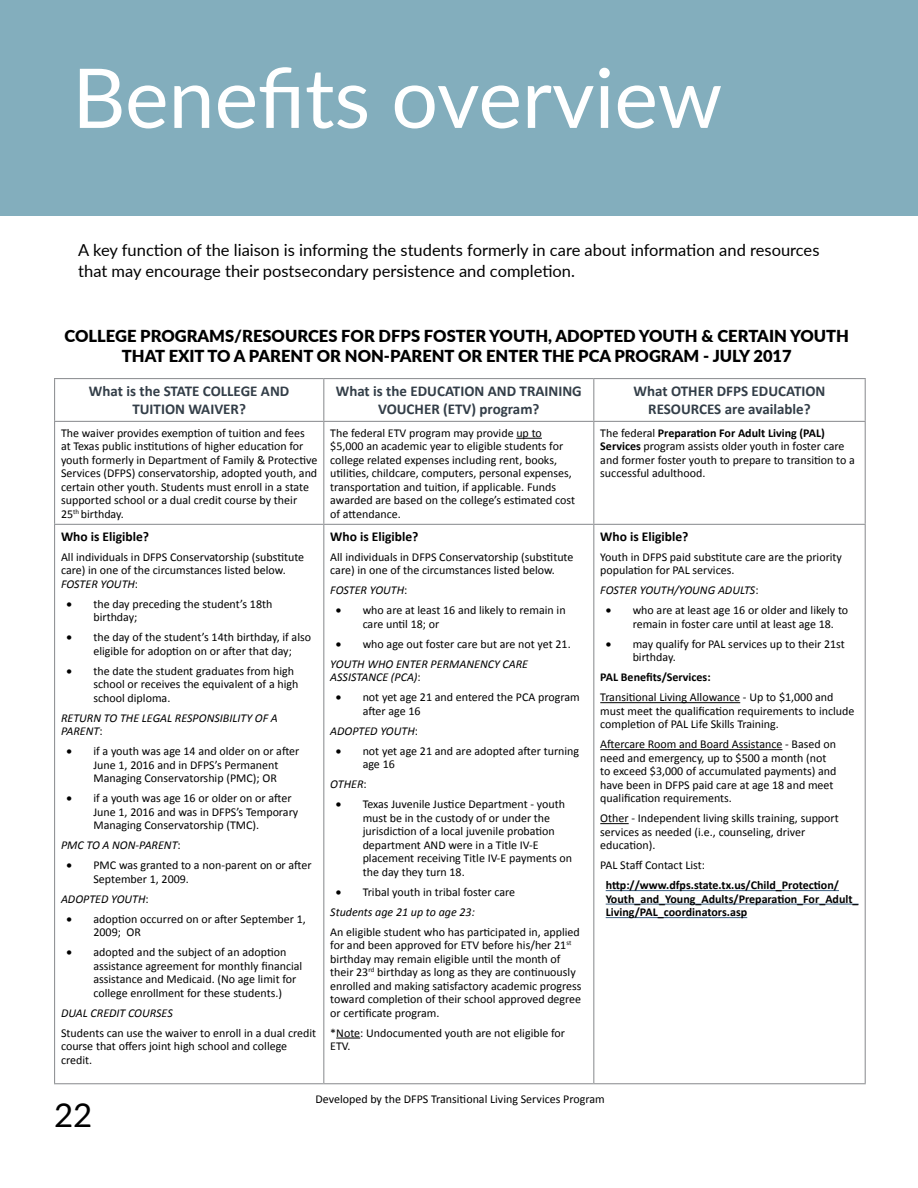
<style>
.page{position:relative;width:918px;height:1188px;background:#fff}
.page>*{position:absolute;margin:0;border:0;box-sizing:border-box;transform-origin:0 0}
.Section_Heading_-_He{font:82.5px "Lato";color:#fff}
.t1{font:33px "Lato";color:#000}
.body_text{font:16.5px/21px "Lato";color:#000}
.t2{font:900 16.5px/19.8px "Lato";color:#000;text-align:center}
.t3{font:700 15px/17.2px "Calibri";color:#333e48;text-align:center}
.t4{font:700 13.5px "Calibri";color:#000}
.t5{font:12px/13.5px "Calibri";color:#000}
.t6{font:italic 12px/13.5px "Calibri";color:#000}
.t7{font:700 12px/13.5px "Calibri";color:#000}
.s1{font-weight:700}
.s2{font-style:italic}
.s3{font-style:normal}
</style>
<div class="page">
<div style="left:0;top:0;width:918px;height:216px;background:#83aebd"></div>
<hr style="left:54px;top:378px;width:270px;height:1px;background:#939598">
<hr style="left:54px;top:379px;width:1px;height:42px;background:#939598">
<hr style="left:324px;top:378px;width:270px;height:1px;background:#939598">
<hr style="left:323px;top:379px;width:1px;height:42px;background:#939598">
<hr style="left:594px;top:378px;width:272px;height:1px;background:#939598">
<hr style="left:593px;top:379px;width:1px;height:42px;background:#939598">
<hr style="left:865px;top:379px;width:1px;height:42px;background:#939598">
<hr style="left:54px;top:421px;width:270px;height:1px;background:#939598">
<hr style="left:54px;top:422px;width:1px;height:102px;background:#939598">
<hr style="left:324px;top:421px;width:270px;height:1px;background:#939598">
<hr style="left:323px;top:422px;width:1px;height:102px;background:#939598">
<hr style="left:594px;top:421px;width:272px;height:1px;background:#939598">
<hr style="left:593px;top:422px;width:1px;height:102px;background:#939598">
<hr style="left:865px;top:422px;width:1px;height:102px;background:#939598">
<hr style="left:54px;top:524px;width:270px;height:1px;background:#939598">
<hr style="left:54px;top:525px;width:1px;height:558px;background:#939598">
<hr style="left:324px;top:524px;width:270px;height:1px;background:#939598">
<hr style="left:323px;top:525px;width:1px;height:558px;background:#939598">
<hr style="left:594px;top:524px;width:272px;height:1px;background:#939598">
<hr style="left:593px;top:525px;width:1px;height:558px;background:#939598">
<hr style="left:865px;top:525px;width:1px;height:558px;background:#939598">
<hr style="left:54px;top:1083px;width:270px;height:1px;background:#939598">
<hr style="left:324px;top:1083px;width:270px;height:1px;background:#939598">
<hr style="left:594px;top:1083px;width:272px;height:1px;background:#939598">
<svg style="left:516px;top:438px;width:26px;height:1px"></svg>
<svg style="left:336px;top:1038px;width:24px;height:1px"></svg>
<hr style="left:600px;top:702px;width:140px;height:1px;background:#000">
<hr style="left:600px;top:749px;width:182px;height:1px;background:#000">
<svg style="left:600px;top:823px;width:29px;height:1px"></svg>
<hr style="left:606px;top:890px;width:233px;height:1px;background:#3c5e81">
<hr style="left:606px;top:904px;width:253px;height:1px;background:#3c5e81">
<hr style="left:606px;top:917px;width:141px;height:1px;background:#3c5e81">
<h1 class="Section_Heading_-_He" style="left:72px;top:39px;width:652px">Benefits overview</h1>
<p class="body_text" style="left:78px;top:239px;width:743px">A key function of the liaison is informing the students formerly in care about information and resources that may encourage their postsecondary persistence and completion.</p>
<p class="t2" style="left:65px;top:326px;width:786px">COLLEGE PROGRAMS/RESOURCES FOR DFPS FOSTER YOUTH, ADOPTED YOUTH &amp; CERTAIN YOUTH<br>THAT EXIT TO A PARENT OR NON-PARENT OR ENTER THE PCA PROGRAM - JULY 2017</p>
<p class="t3" style="left:89px;top:383px;width:202px">What is the STATE COLLEGE AND<br>TUITION WAIVER?</p>
<p class="t3" style="left:336px;top:383px;width:248px">What is the EDUCATION AND TRAINING<br>VOUCHER (ETV) program?</p>
<p class="t3" style="left:634px;top:383px;width:194px">What OTHER DFPS EDUCATION<br>RESOURCES are available?</p>
<p class="t5" style="left:61px;top:426px;width:258px">The waiver provides exemption of tuition and fees at Texas public institutions of higher education for youth formerly in Department of Family &amp; Protective Services (DFPS) conservatorship, adopted youth, and certain other youth. Students must enroll in a state supported school or a dual credit course by their 25<sup>th</sup> birthday.</p>
<p class="t5" style="left:330px;top:426px;width:246px">The federal ETV program may provide up to $5,000 an academic year to eligible students for college related expenses including rent, books, utilities, childcare, computers, personal expenses, transportation and tuition, if applicable. Funds awarded are based on the college’s estimated cost of attendance.</p>
<p class="t5" style="left:600px;top:426px;width:256px">The federal <span class="s1">Preparation For Adult Living (PAL)<br>Services</span> program assists older youth in foster care and former foster youth to prepare to transition to a successful adulthood.</p>
<p class="t4" style="left:61px;top:528px;width:90px">Who is Eligible?</p>
<p class="t5" style="left:61px;top:550px;width:245px">All individuals in DFPS Conservatorship (substitute care) in one of the circumstances listed below.<br><span class="s2">FOSTER YOUTH</span>:</p>
<p class="t5" style="left:93px;top:597px;width:181px;text-indent:-27px">• the day preceding the student’s 18th birthday;</p>
<p class="t5" style="left:93px;top:631px;width:219px;text-indent:-27px">• the day of the student’s 14th birthday, if also eligible for adoption on or after that day;</p>
<p class="t5" style="left:93px;top:664px;width:207px;text-indent:-27px">• the date the student graduates from high school or receives the equivalent of a high school diploma.</p>
<p class="t6" style="left:61px;top:711px;width:218px">RETURN TO THE LEGAL RESPONSIBILITY OF A<br>PARENT<span class="s3">:</span></p>
<p class="t5" style="left:66px;top:745px;width:235px;text-align:center">• if a youth was age 14 and older on or after<br>June 1, 2016 and in DFPS’s Permanent<br>Managing Conservatorship (PMC); OR</p>
<p class="t5" style="left:93px;top:792px;width:206px;text-indent:-27px">• if a youth was age 16 or older on or after<br>June 1, 2016 and was in DFPS’s Temporary<br>Managing Conservatorship (TMC).</p>
<p class="t6" style="left:61px;top:838px;width:121px">PMC TO A NON-PARENT<span class="s3">:</span></p>
<p class="t5" style="left:93px;top:859px;width:220px;text-indent:-27px">• PMC was granted to a non-parent on or after<br>September 1, 2009.</p>
<p class="t6" style="left:61px;top:892px;width:89px">ADOPTED YOUTH<span class="s3">:</span></p>
<p class="t5" style="left:93px;top:912px;width:214px;text-indent:-27px">• adoption occurred on or after September 1,<br>2009; OR</p>
<p class="t5" style="left:93px;top:946px;width:210px;text-indent:-27px">• adopted and the subject of an adoption assistance agreement for monthly financial assistance and Medicaid. (No age limit for college enrollment for these students.)</p>
<p class="t6" style="left:61px;top:1006px;width:113px">DUAL CREDIT COURSES</p>
<p class="t5" style="left:61px;top:1026px;width:257px">Students can use the waiver to enroll in a dual credit course that offers joint high school and college credit.</p>
<p class="t4" style="left:330px;top:528px;width:90px">Who is Eligible?</p>
<p class="t5" style="left:330px;top:550px;width:245px">All individuals in DFPS Conservatorship (substitute care) in one of the circumstances listed below.</p>
<p class="t6" style="left:330px;top:583px;width:79px">FOSTER YOUTH<span class="s3">:</span></p>
<p class="t5" style="left:363px;top:604px;width:204px;text-indent:-27px">• who are at least 16 and likely to remain in care until 18; or</p>
<p class="t5" style="left:330px;top:634px;width:242px;line-height:20px;text-indent:5px">• who age out foster care but are not yet 21.<br><span class="s2">YOUTH WHO ENTER PERMANENCY CARE</span></p>
<p class="t6" style="left:330px;top:670px;width:92px">ASSISTANCE (PCA)<span class="s3">:</span></p>
<p class="t5" style="left:363px;top:691px;width:219px;text-indent:-27px">• not yet age 21 and entered the PCA program after age 16</p>
<p class="t6" style="left:330px;top:724px;width:89px">ADOPTED YOUTH<span class="s3">:</span></p>
<p class="t5" style="left:363px;top:744px;width:218px;text-indent:-27px">• not yet age 21 and are adopted after turning age 16</p>
<p class="t6" style="left:330px;top:777px;width:38px">OTHER<span class="s3">:</span></p>
<p class="t5" style="left:363px;top:798px;width:211px;text-indent:-27px">• Texas Juvenile Justice Department - youth must be in the custody of or under the jurisdiction of a local juvenile probation department AND were in a Title IV-E placement receiving Title IV-E payments on the day they turn 18.</p>
<p class="t5" style="left:330px;top:882px;width:186px;line-height:20px;text-indent:5px">• Tribal youth in tribal foster care<br><span class="s2">Students age 21 up to age 23:</span></p>
<p class="t5" style="left:330px;top:925px;width:253px">An eligible student who has participated in, applied for and been approved for ETV before his/her 21<sup>st </sup>birthday may remain eligible until the month of their 23<sup>rd</sup> birthday as long as they are continuously enrolled and making satisfactory academic progress toward completion of their school approved degree or certificate program.</p>
<p class="t5" style="left:330px;top:1026px;width:236px">*Note: Undocumented youth are not eligible for<br>ETV.</p>
<p class="t4" style="left:600px;top:528px;width:90px">Who is Eligible?</p>
<p class="t5" style="left:600px;top:550px;width:243px">Youth in DFPS paid substitute care are the priority population for PAL services.</p>
<p class="t6" style="left:600px;top:583px;width:160px">FOSTER YOUTH/YOUNG ADULTS<span class="s3">:</span></p>
<p class="t5" style="left:633px;top:604px;width:217px;text-indent:-27px">• who are at least age 16 or older and likely to remain in foster care until at least age 18.</p>
<p class="t5" style="left:633px;top:637px;width:214px;text-indent:-27px">• may qualify for PAL services up to their 21st birthday.</p>
<p class="t7" style="left:600px;top:671px;width:112px">PAL Benefits/Services:</p>
<p class="t5" style="left:600px;top:691px;width:256px">Transitional Living Allowance - Up to $1,000 and must meet the qualification requirements to include completion of PAL Life Skills Training.</p>
<p class="t5" style="left:600px;top:738px;width:238px">Aftercare Room and Board Assistance - Based on need and emergency, up to $500 a month (not to exceed $3,000 of accumulated payments) and have been in DFPS paid care at age 18 and meet qualification requirements.</p>
<p class="t5" style="left:600px;top:812px;width:240px">Other - Independent living skills training, support services as needed (i.e., counseling, driver education).</p>
<p class="t5" style="left:600px;top:859px;width:106px">PAL Staff Contact List:</p>
<p class="t7" style="left:606px;top:879px;width:254px">http://www.dfps.state.tx.us/Child_Protection/<br>Youth_and_Young_Adults/Preparation_For_Adult_<br>Living/PAL_coordinators.asp</p>
<h2 class="t1" style="left:54px;top:1092px;width:40px">22</h2>
<p class="t5" style="left:315px;top:1092px;width:291px">Developed by the DFPS Transitional Living Services Program</p>
</div>
